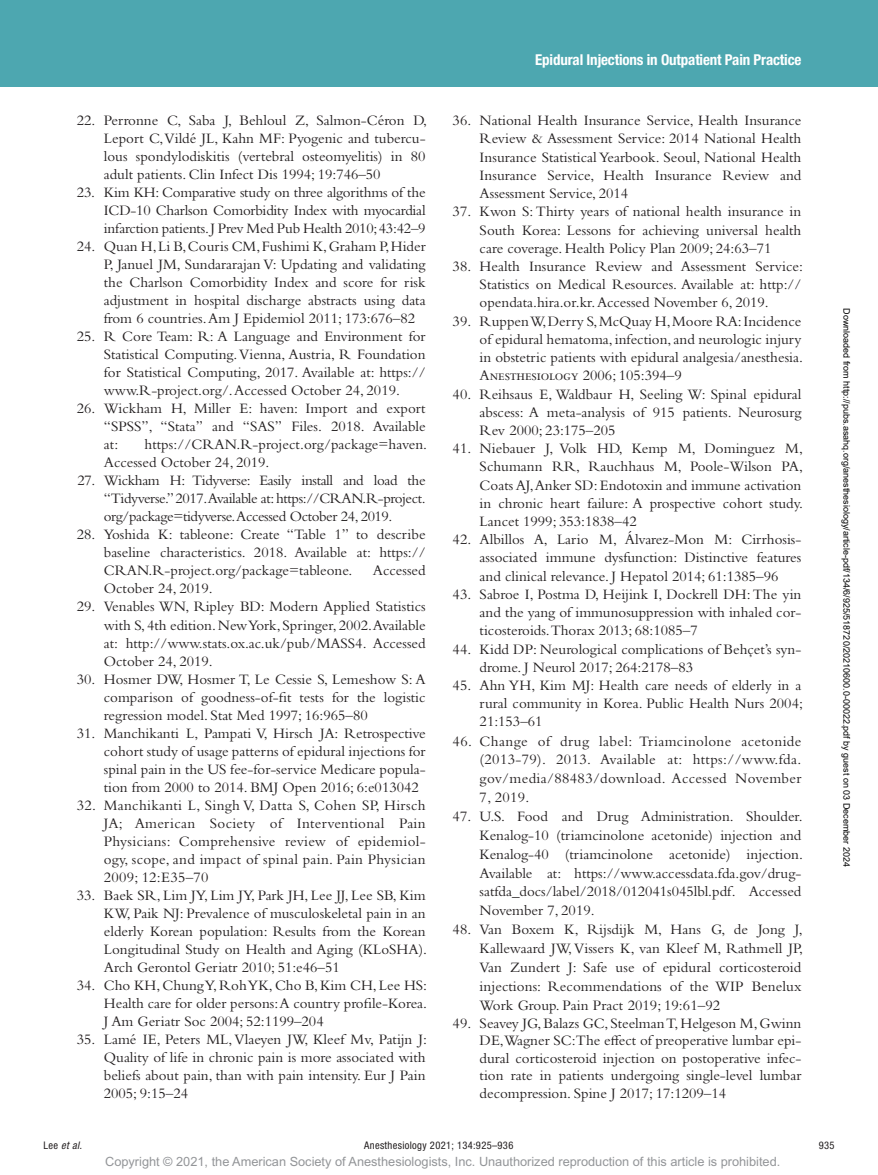
<style>
.page{position:relative;width:878px;height:1175px;background:#fff}
.page>*{position:absolute;margin:0;border:0;box-sizing:border-box;transform-origin:0 0}
.t1{font:15px/18px "Bembo Std";color:#231f20;text-align:justify}
.t2{font:700 condensed 15px "Helvetica Neue LT Std";letter-spacing:-.01em;color:#fff}
.t3{font:12.75px "Arial MT Std";color:#939598}
.t4{font:condensed 10.5px "Helvetica Neue LT Std";letter-spacing:.03em;color:#231f20}
.t5{font:italic condensed 10.5px "Helvetica Neue LT Std";color:#231f20}
.t6{font:9px "Arial";color:#000}
.s1{font-style:normal}
</style>
<div class="page">
<div style="left:0;top:0;width:878px;height:86px;background:#4da7b0"></div>
<p class="t1" style="left:104px;top:111px;width:325px;text-indent:-27px">22. Perronne C, Saba J, Behloul Z, Salmon-Céron D, Leport C, Vildé JL, Kahn MF: Pyogenic and tubercu&shy;lous spondylodiskitis (vertebral osteomyelitis) in 80 adult patients. Clin Infect Dis 1994; 19:746–50</p>
<p class="t1" style="left:104px;top:183px;width:323px;text-indent:-27px">23. Kim KH: Comparative study on three algorithms of the ICD-10 Charlson Comorbidity Index with myocardial infarction patients. J Prev Med Pub Health 2010; 43:42–9</p>
<p class="t1" style="left:104px;top:237px;width:323px;text-indent:-27px">24. Quan H, Li B, Couris CM, Fushimi K, Graham P, Hider P, Januel JM, Sundararajan V: Updating and validating the Charlson Comorbidity Index and score for risk adjustment in hospital discharge abstracts using data from 6 countries. Am J Epidemiol 2011; 173:676–82</p>
<p class="t1" style="left:104px;top:327px;width:323px;text-indent:-27px">25. R Core Team: R: A Language and Environment for Statistical Computing. Vienna, Austria, R Foundation for Statistical Computing, 2017. Available at: https:// www.R-project.org/. Accessed October 24, 2019.</p>
<p class="t1" style="left:104px;top:399px;width:323px;text-indent:-27px">26. Wickham H, Miller E: haven: Import and export “SPSS”, “Stata” and “SAS” Files. 2018. Available at:</p>
<p class="t1" style="left:104px;top:435px;width:325px;text-indent:41px">https://CRAN.R-project.org/package=haven.<br>Accessed October 24, 2019.</p>
<p class="t1" style="left:104px;top:471px;width:323px;text-indent:-26px">27. Wickham H: Tidyverse: Easily install and load the “Tidyverse.” 2017.Available at: https://CRAN.R-project. org/package=tidyverse.Accessed October 24, 2019.</p>
<p class="t1" style="left:104px;top:525px;width:323px;text-indent:-27px">28. Yoshida K: tableone: Create “Table 1” to describe baseline characteristics. 2018. Available at: https:// CRAN.R-project.org/package=tableone.</p>
<p class="t1" style="left:373px;top:561px;width:54px">Accessed</p>
<p class="t1" style="left:104px;top:579px;width:110px">October 24, 2019.</p>
<p class="t1" style="left:104px;top:597px;width:323px;text-indent:-27px">29. Venables WN, Ripley BD: Modern Applied Statistics with S, 4th edition. New York, Springer, 2002.Available at: http://www.stats.ox.ac.uk/pub/MASS4. Accessed October 24, 2019.</p>
<p class="t1" style="left:104px;top:669px;width:323px;text-indent:-27px">30. Hosmer DW, Hosmer T, Le Cessie S, Lemeshow S: A comparison of goodness-of-fit tests for the logistic regression model. Stat Med 1997; 16:965–80</p>
<p class="t1" style="left:104px;top:723px;width:323px;text-indent:-27px">31. Manchikanti L, Pampati V, Hirsch JA: Retrospective cohort study of usage patterns of epidural injections for spinal pain in the US fee-for-service Medicare popula&shy;tion from 2000 to 2014. BMJ Open 2016; 6:e013042</p>
<p class="t1" style="left:104px;top:795px;width:323px;text-indent:-27px">32. Manchikanti L, Singh V, Datta S, Cohen SP, Hirsch JA; American Society of Interventional Pain Physicians: Comprehensive review of epidemiol&shy;ogy, scope, and impact of spinal pain. Pain Physician 2009; 12:E35–70</p>
<p class="t1" style="left:104px;top:886px;width:325px;text-indent:-27px">33. Baek SR, Lim JY, Lim JY, Park JH, Lee JJ, Lee SB, Kim KW, Paik NJ: Prevalence of musculoskeletal pain in an elderly Korean population: Results from the Korean Longitudinal Study on Health and Aging (KLoSHA).<br>Arch Gerontol Geriatr 2010; 51:e46–51</p>
<p class="t1" style="left:104px;top:976px;width:325px;text-indent:-27px">34. Cho KH, Chung Y, Roh YK, Cho B, Kim CH, Lee HS:<br>Health care for older persons: A country profile-Korea.<br>J Am Geriatr Soc 2004; 52:1199–204</p>
<p class="t1" style="left:104px;top:1030px;width:325px;text-indent:-27px">35. Lamé IE, Peters ML, Vlaeyen JW, Kleef Mv, Patijn J:<br>Quality of life in chronic pain is more associated with beliefs about pain, than with pain intensity. Eur J Pain 2005; 9:15–24</p>
<p class="t2" style="left:535px;top:51px;width:268px">Epidural Injections in Outpatient Pain Practice</p>
<p class="t1" style="left:479px;top:111px;width:323px;text-indent:-27px">36. National Health Insurance Service, Health Insurance Review &amp; Assessment Service: 2014 National Health Insurance Statistical Yearbook. Seoul, National Health Insurance Service, Health Insurance Review and Assessment Service, 2014</p>
<p class="t1" style="left:479px;top:202px;width:323px;text-indent:-27px">37. Kwon S: Thirty years of national health insurance in South Korea: Lessons for achieving universal health care coverage. Health Policy Plan 2009; 24:63–71</p>
<p class="t1" style="left:479px;top:257px;width:325px;text-indent:-27px">38. Health Insurance Review and Assessment Service:<br>Statistics on Medical Resources. Available at: http:// opendata.hira.or.kr. Accessed November 6, 2019.</p>
<p class="t1" style="left:479px;top:311px;width:325px;text-indent:-27px">39. Ruppen W, Derry S, McQuay H, Moore RA: Incidence of epidural hematoma, infection, and neurologic injury in obstetric patients with epidural analgesia/anesthesia.<br>Anesthesiology 2006; 105:394–9</p>
<p class="t1" style="left:479px;top:384px;width:323px;text-indent:-27px">40. Reihsaus E, Waldbaur H, Seeling W: Spinal epidural abscess: A meta-analysis of 915 patients. Neurosurg Rev 2000; 23:175–205</p>
<p class="t1" style="left:479px;top:439px;width:325px;text-indent:-27px">41. Niebauer J, Volk HD, Kemp M, Dominguez M, Schumann RR, Rauchhaus M, Poole-Wilson PA, Coats AJ, Anker SD: Endotoxin and immune activation in chronic heart failure: A prospective cohort study.<br>Lancet 1999; 353:1838–42</p>
<p class="t1" style="left:479px;top:530px;width:323px;text-indent:-27px">42. Albillos A, Lario M, Álvarez-Mon M: Cirrhosis&shy;associated immune dysfunction: Distinctive features and clinical relevance. J Hepatol 2014; 61:1385–96</p>
<p class="t1" style="left:479px;top:585px;width:323px;text-indent:-27px">43. Sabroe I, Postma D, Heijink I, Dockrell DH: The yin and the yang of immunosuppression with inhaled cor&shy;ticosteroids.Thorax 2013; 68:1085–7</p>
<p class="t1" style="left:479px;top:639px;width:323px;text-indent:-27px">44. Kidd DP: Neurological complications of Behçet’s syn&shy;drome. J Neurol 2017; 264:2178–83</p>
<p class="t1" style="left:479px;top:676px;width:325px;text-indent:-27px">45. Ahn YH, Kim MJ: Health care needs of elderly in a rural community in Korea. Public Health Nurs 2004; 21:153–61</p>
<p class="t1" style="left:479px;top:731px;width:323px;line-height:18.8px;text-indent:-27px">46. Change of drug label: Triamcinolone acetonide (2013-79). 2013. Available at: https://www.fda. gov/media/88483/download. Accessed November 7, 2019.</p>
<p class="t1" style="left:479px;top:806px;width:325px;line-height:18.8px;text-indent:-27px">47. U.S. Food and Drug Administration. Shoulder.<br>Kenalog-10 (triamcinolone acetonide) injection and Kenalog-40 (triamcinolone acetonide) injection.<br>Available at: https://www.accessdata.fda.gov/drug&shy;satfda_docs/label/2018/012041s045lbl.pdf. Accessed November 7, 2019.</p>
<p class="t1" style="left:479px;top:920px;width:325px;line-height:18.8px;text-indent:-27px">48. Van Boxem K, Rijsdijk M, Hans G, de Jong J, Kallewaard JW, Vissers K, van Kleef M, Rathmell JP, Van Zundert J: Safe use of epidural corticosteroid injections: Recommendations of the WIP Benelux Work Group. Pain Pract 2019; 19:61–92</p>
<p class="t1" style="left:479px;top:1013px;width:323px;line-height:17.5px;text-indent:-27px">49. Seavey JG, Balazs GC, Steelman T, Helgeson M, Gwinn DE,Wagner SC:The effect of preoperative lumbar epi&shy;dural corticosteroid injection on postoperative infec&shy;tion rate in patients undergoing single-level lumbar decompression. Spine J 2017; 17:1209–14</p>
<p class="t6" style="left:850px;top:308px;width:560px;rotate:90deg">Downloaded from http://pubs.asahq.org/anesthesiology/article-pdf/134/6/925/518720/20210600.0-00022.pdf by guest on 03 December 2024</p>
<p class="t5" style="left:44px;top:1139px;width:40px"><span class="s1">Lee</span> et al.</p>
<p class="t4" style="left:364px;top:1139px;width:151px">Anesthesiology 2021; 134:925–936</p>
<p class="t4" style="left:818px;top:1139px;width:17px">935</p>
<p class="t3" style="left:105px;top:1154px;width:676px">Copyright © 2021, the American Society of Anesthesiologists, Inc. Unauthorized reproduction of this article is prohibited.</p>
</div>
